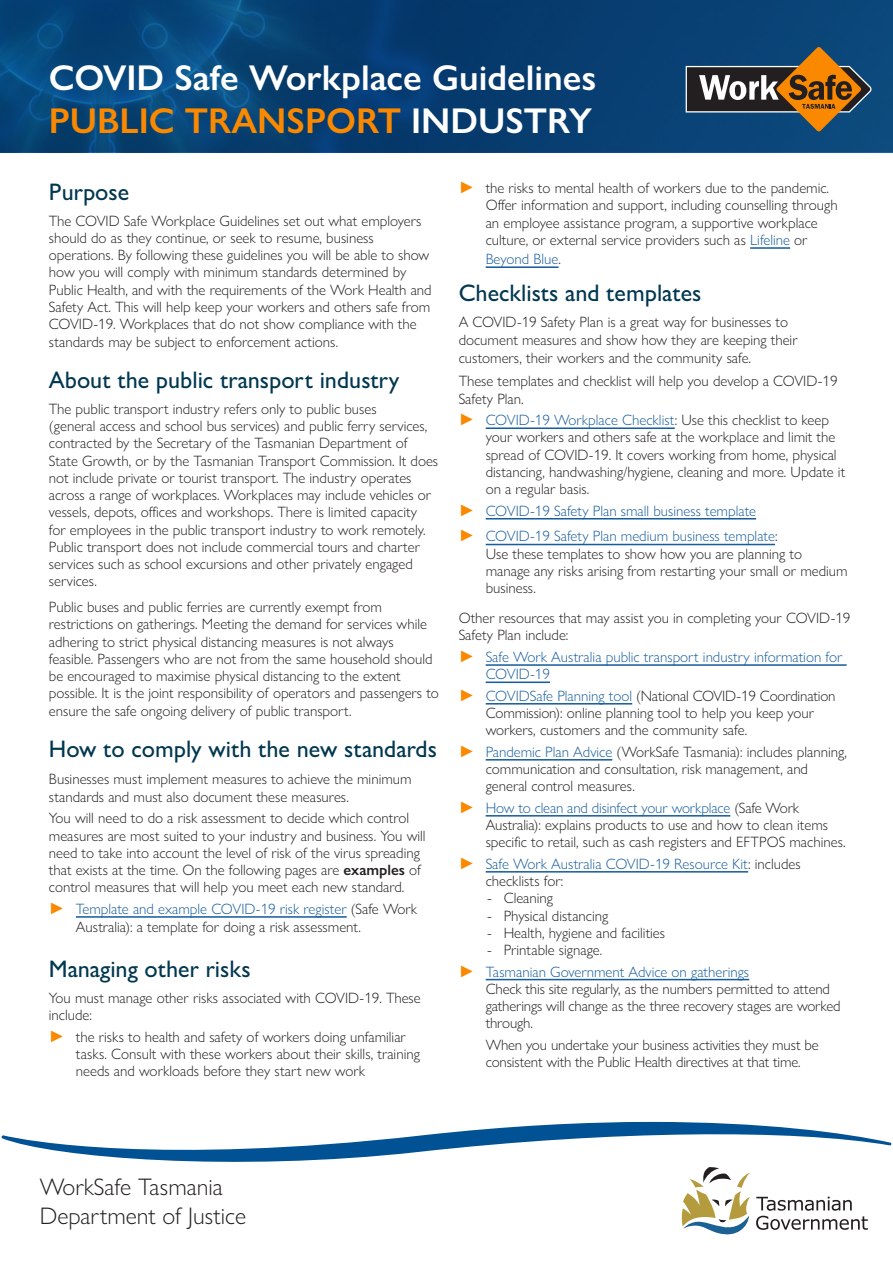
<style>
.page{position:relative;width:893px;height:1263px;background:#fff}
.page>*{position:absolute;margin:0;border:0;box-sizing:border-box;transform-origin:0 0}
.t1{font:600 36px "Gill Sans Nova";color:#fff}
.t2{font:600 36px "Gill Sans Nova";color:#fa8900}
.Heading_2{font:500 24px "Gill Sans Nova";color:#003750}
.t3{font:300 24px "Gill Sans Nova";color:#231f20}
.Heading_3{font:300 15px/17.2px "Gill Sans Nova";color:#231f20}
.Heading_2-2{font:300 15px/17.2px "Gill Sans Nova";color:#231f20}
.Heading_3-2{font:300 15px/17.2px "Gill Sans Nova";color:#175d9e}
.s1{color:#fff}
.s2{font-weight:600}
.s3{font-weight:500;font-size:16.5px;color:#fa8900}
.s4{color:#175d9e}
.s5{color:#231f20}
</style>
<div class="page">
<svg style="left:0;top:0;width:893px;height:151px;background:#074174"></svg>
<svg style="left:685px;top:47px;width:187px;height:85px;background:#525655"></svg>
<hr style="left:76px;top:916px;width:271px;height:2px;background:#175d9e">
<hr style="left:750px;top:247px;width:40px;height:2px;background:#175d9e">
<hr style="left:486px;top:266px;width:73px;height:2px;background:#175d9e">
<hr style="left:486px;top:427px;width:189px;height:2px;background:#175d9e">
<hr style="left:486px;top:518px;width:270px;height:1px;background:#175d9e">
<hr style="left:486px;top:544px;width:289px;height:1px;background:#175d9e">
<hr style="left:486px;top:664px;width:361px;height:2px;background:#175d9e">
<hr style="left:486px;top:681px;width:64px;height:2px;background:#175d9e">
<hr style="left:486px;top:703px;width:146px;height:1px;background:#175d9e">
<hr style="left:486px;top:759px;width:126px;height:1px;background:#175d9e">
<hr style="left:486px;top:815px;width:244px;height:1px;background:#175d9e">
<hr style="left:486px;top:871px;width:262px;height:1px;background:#175d9e">
<hr style="left:486px;top:979px;width:263px;height:1px;background:#175d9e">
<svg style="left:2px;top:1122px;width:889px;height:112px"></svg>
<p class="t1" style="left:49px;top:56px;width:549px">COVID Safe Workplace Guidelines</p>
<p class="t2" style="left:49px;top:99px;width:545px">PUBLIC TRANSPORT <span class="s1">INDUSTRY</span></p>
<h2 class="Heading_2" style="left:49px;top:177px;width:82px">Purpose</h2>
<h2 class="Heading_2-2" style="left:49px;top:212px;width:384px">The COVID Safe Workplace Guidelines set out what employers should do as they continue, or seek to resume, business operations. By following these guidelines you will be able to show how you will comply with minimum standards determined by Public Health, and with the requirements of the Work Health and Safety Act. This will help keep your workers and others safe from COVID-19. Workplaces that do not show compliance with the standards may be subject to enforcement actions.</h2>
<h2 class="Heading_2" style="left:49px;top:365px;width:352px">About the public transport industry</h2>
<h2 class="Heading_2-2" style="left:49px;top:400px;width:391px">The public transport industry refers only to public buses<br>(general access and school bus services) and public ferry services, contracted by the Secretary of the Tasmanian Department of State Growth, or by the Tasmanian Transport Commission. It does not include private or tourist transport. The industry operates across a range of workplaces. Workplaces may include vehicles or vessels, depots, offices and workshops. There is limited capacity<br>for employees in the public transport industry to work remotely.<br>Public transport does not include commercial tours and charter services such as school excursions and other privately engaged services.</h2>
<h2 class="Heading_2-2" style="left:49px;top:598px;width:392px">Public buses and public ferries are currently exempt from restrictions on gatherings. Meeting the demand for services while adhering to strict physical distancing measures is not always feasible. Passengers who are not from the same household should be encouraged to maximise physical distancing to the extent possible. It is the joint responsibility of operators and passengers to ensure the safe ongoing delivery of public transport.</h2>
<h2 class="Heading_2" style="left:49px;top:734px;width:390px">How to comply with the new standards</h2>
<h2 class="Heading_2-2" style="left:49px;top:770px;width:364px;line-height:18px">Businesses must implement measures to achieve the minimum standards and must also document these measures.</h2>
<h2 class="Heading_2-2" style="left:49px;top:809px;width:378px">You will need to do a risk assessment to decide which control measures are most suited to your industry and business. You will need to take into account the level of risk of the virus spreading that exists at the time. On the following pages are <span class="s2">examples</span> of control measures that will help you meet each new standard.</h2>
<h3 class="Heading_3" style="left:76px;top:900px;width:343px;line-height:18px;text-indent:-27px"><span class="s3">►</span> <span class="s4">Template and example COVID-19 risk register</span> (Safe Work<br>Australia): a template for doing a risk assessment.</h3>
<h2 class="Heading_2" style="left:49px;top:954px;width:203px">Managing other risks</h2>
<h3 class="Heading_3" style="left:49px;top:989px;width:373px">You must manage other risks associated with COVID-19. These include:</h3>
<h3 class="Heading_3" style="left:76px;top:1028px;width:345px;text-indent:-27px"><span class="s3">►</span> the risks to health and safety of workers doing unfamiliar tasks. Consult with these workers about their skills, training needs and workloads before they start new work</h3>
<h3 class="Heading_3" style="left:486px;top:179px;width:354px;text-indent:-27px"><span class="s3">►</span> the risks to mental health of workers due to the pandemic.<br>Offer information and support, including counselling through an employee assistance program, a supportive workplace culture, or external service providers such as <span class="s4">Lifeline</span> or</h3>
<h3 class="Heading_3-2" style="left:486px;top:250px;width:77px">Beyond Blue<span class="s5">.</span></h3>
<h2 class="Heading_2" style="left:459px;top:278px;width:244px">Checklists and templates</h2>
<h3 class="Heading_3" style="left:459px;top:313px;width:340px;line-height:18px">A COVID-19 Safety Plan is a great way for businesses to document measures and show how they are keeping their customers, their workers and the community safe.</h3>
<h3 class="Heading_3" style="left:459px;top:371px;width:380px;line-height:18px">These templates and checklist will help you develop a COVID-19<br>Safety Plan.</h3>
<h3 class="Heading_3" style="left:486px;top:411px;width:361px;text-indent:-27px"><span class="s3">►</span> <span class="s4">COVID-19 Workplace Checklist</span>: Use this checklist to keep your workers and others safe at the workplace and limit the spread of COVID-19. It covers working from home, physical distancing, handwashing/hygiene, cleaning and more. Update it on a regular basis.</h3>
<h3 class="Heading_3-2" style="left:459px;top:502px;width:299px"><span class="s3">►</span> COVID-19 Safety Plan small business template</h3>
<h3 class="Heading_3" style="left:486px;top:528px;width:363px;text-indent:-27px"><span class="s3">►</span> <span class="s4">COVID-19 Safety Plan medium business template</span>:<br>Use these templates to show how you are planning to manage any risks arising from restarting your small or medium business.</h3>
<h3 class="Heading_3" style="left:459px;top:609px;width:393px">Other resources that may assist you in completing your COVID-19<br>Safety Plan include:</h3>
<h3 class="Heading_3-2" style="left:486px;top:648px;width:358px;text-indent:-27px"><span class="s3">►</span> Safe Work Australia public transport industry information for<br>COVID-19</h3>
<h3 class="Heading_3" style="left:486px;top:687px;width:351px;text-indent:-27px"><span class="s3">►</span> <span class="s4">COVIDSafe Planning tool</span> (National COVID-19 Coordination<br>Commission): online planning tool to help you keep your workers, customers and the community safe.</h3>
<h3 class="Heading_3" style="left:486px;top:743px;width:363px;text-indent:-27px"><span class="s3">►</span> <span class="s4">Pandemic Plan Advice</span> (WorkSafe Tasmania): includes planning, communication and consultation, risk management, and general control measures.</h3>
<h3 class="Heading_3" style="left:486px;top:799px;width:361px;text-indent:-27px"><span class="s3">►</span> <span class="s4">How to clean and disinfect your workplace</span> (Safe Work<br>Australia): explains products to use and how to clean items specific to retail, such as cash registers and EFTPOS machines.</h3>
<h3 class="Heading_3-2" style="left:486px;top:855px;width:316px;text-indent:-27px"><span class="s3">►</span> Safe Work Australia COVID-19 Resource Kit<span class="s5">: includes checklists for:</span></h3>
<h3 class="Heading_3" style="left:487px;top:889px;width:67px">- Cleaning</h3>
<h3 class="Heading_3" style="left:487px;top:907px;width:123px">- Physical distancing</h3>
<h3 class="Heading_3" style="left:487px;top:924px;width:179px">- Health, hygiene and facilities</h3>
<h3 class="Heading_3" style="left:487px;top:941px;width:117px">- Printable signage.</h3>
<h3 class="Heading_3" style="left:486px;top:963px;width:356px;text-indent:-27px"><span class="s3">►</span> <span class="s4">Tasmanian Government Advice on gatherings<br></span>Check this site regularly, as the numbers permitted to attend gatherings will change as the three recovery stages are worked through.</h3>
<h3 class="Heading_3" style="left:486px;top:1036px;width:335px">When you undertake your business activities they must be consistent with the Public Health directives at that time.</h3>
<p class="t3" style="left:40px;top:1172px;width:185px">WorkSafe Tasmania</p>
<p class="t3" style="left:40px;top:1201px;width:208px">Department of Justice</p>
</div>
